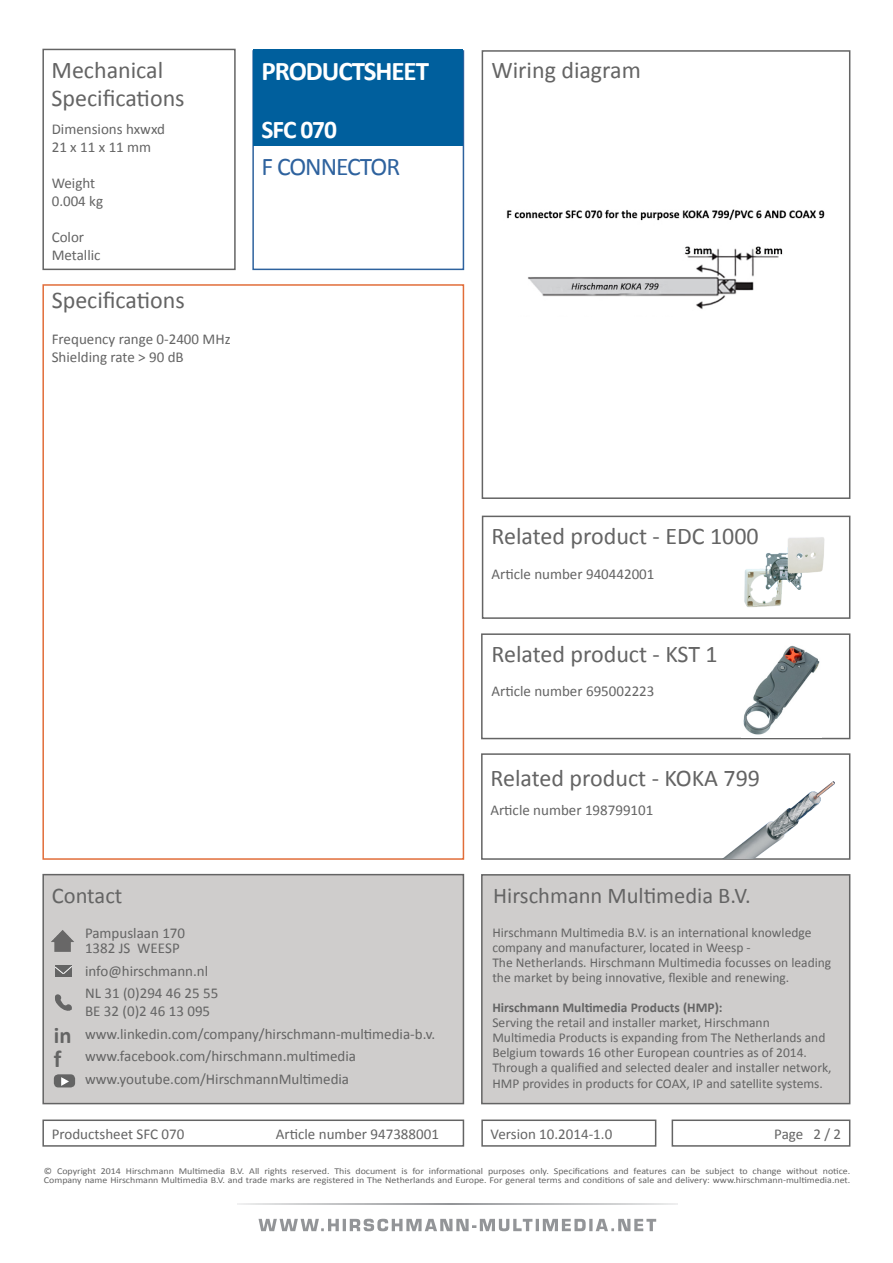
<style>
.page{position:relative;width:893px;height:1263px;background:#fff}
.page>*{position:absolute;margin:0;border:0;box-sizing:border-box;transform-origin:0 0}
.t1{font:700 27px "Calibri";letter-spacing:-.04em;color:#fff}
.t2{font:25.5px "Calibri";letter-spacing:-.04em;color:#2e629e}
.t3{font:700 25.5px "Calibri";letter-spacing:-.04em;color:#fff}
.t4{font:24px "Calibri";color:#646464}
.t5{font:700 24px "Calibri";color:#646464}
.t6{font:700 22.95px "Calibri";color:#646464}
.t7{font:22.5px "Calibri";color:#646464}
.t8{font:15px/18px "Calibri";color:#646464}
.t9{font:13.5px/15.3px "Calibri";color:#646464}
.t10{font:700 13.5px "Calibri";color:#646464}
.t11{font:9px/9px "Calibri";color:#646464;scale:1.1 1}
</style>
<div class="page">
<div style="left:482px;top:50px;width:368px;height:449px;border:2px solid #646464"></div>
<div style="left:482px;top:516px;width:368px;height:103px;border:2px solid #646464"></div>
<div style="left:43px;top:875px;width:420px;height:228px;background:#cfcdcc"></div>
<img style="left:51px;top:930px;width:23px;height:22px">
<div style="left:42px;top:874px;width:422px;height:230px;border:2px solid #646464"></div>
<div style="left:481px;top:753px;width:369px;height:107px;border:2px solid #646464"></div>
<div style="left:481px;top:633px;width:369px;height:106px;border:2px solid #646464"></div>
<div style="left:481px;top:874px;width:369px;height:230px;background:#cfcdcc;border:2px solid #646464"></div>
<img style="left:744px;top:537px;width:81px;height:70px">
<img style="left:722px;top:781px;width:119px;height:77px">
<img style="left:742px;top:645px;width:79px;height:93px">
<div style="left:42px;top:284px;width:422px;height:576px;border:2px solid #e16d39"></div>
<hr style="left:237px;top:1203px;width:441px;height:2px;background:#939598">
<svg style="left:259px;top:1219px;width:397px;height:12px"></svg>
<div style="left:42px;top:1119px;width:422px;height:28px;border:2px solid #646464"></div>
<div style="left:481px;top:1119px;width:175px;height:28px;border:2px solid #646464"></div>
<div style="left:672px;top:1119px;width:178px;height:28px;border:2px solid #646464"></div>
<div style="left:252px;top:50px;width:212px;height:220px;border:2px solid #2e629e"></div>
<div style="left:253px;top:49px;width:210px;height:97px;background:#005f9d"></div>
<div style="left:42px;top:49px;width:194px;height:221px;border:2px solid #646464"></div>
<div style="left:54px;top:1074px;width:21px;height:13px;background:#646464;border-radius:4px"></div>
<svg style="left:59px;top:1077px;width:13px;height:11px"></svg>
<div style="left:55px;top:965px;width:17px;height:11px;background:#646464"></div>
<svg style="left:55px;top:966px;width:17px;height:8px"></svg>
<svg style="left:55px;top:994px;width:17px;height:17px"></svg>
<img style="left:506px;top:209px;width:319px;height:100px">
<p class="t4" style="left:51px;top:54px;width:113px">Mechanical</p>
<p class="t4" style="left:491px;top:54px;width:151px">Wiring diagram</p>
<p class="t4" style="left:51px;top:83px;width:135px">Specifications</p>
<p class="t8" style="left:52px;top:120px;width:115px">Dimensions hxwxd<br>21 x 11 x 11 mm</p>
<p class="t8" style="left:52px;top:174px;width:53px">Weight<br>0.004 kg</p>
<p class="t8" style="left:52px;top:228px;width:50px">Color<br>Metallic</p>
<p class="t1" style="left:262px;top:54px;width:169px">PRODUCTSHEET</p>
<p class="t3" style="left:262px;top:113px;width:77px">SFC 070</p>
<p class="t2" style="left:262px;top:150px;width:140px">F CONNECTOR</p>
<p class="t4" style="left:52px;top:285px;width:135px">Specifications</p>
<p class="t8" style="left:52px;top:331px;width:180px">Frequency range 0-2400 MHz</p>
<p class="t8" style="left:52px;top:349px;width:133px">Shielding rate &gt; 90 dB</p>
<p class="t7" style="left:52px;top:881px;width:72px">Contact</p>
<p class="t6" style="left:54px;top:1020px;width:19px">in</p>
<p class="t5" style="left:54px;top:1044px;width:9px">f</p>
<p class="t8" style="left:85px;top:926px;width:102px;line-height:15px">Pampuslaan 170<br>1382 JS WEESP</p>
<p class="t8" style="left:85px;top:960px;width:135px;line-height:22.5px">info@hirschmann.nl<br>NL 31 (0)294 46 25 55</p>
<p class="t8" style="left:85px;top:1000px;width:352px;line-height:22.5px">BE 32 (0)2 46 13 095 www.linkedin.com/company/hirschmann-multimedia-b.v. www.facebook.com/hirschmann.multimedia</p>
<p class="t8" style="left:85px;top:1070px;width:266px">www.youtube.com/HirschmannMultimedia</p>
<p class="t4" style="left:491px;top:521px;width:269px">Related product - EDC 1000</p>
<p class="t8" style="left:491px;top:565px;width:165px">Article number 940442001</p>
<p class="t4" style="left:491px;top:638px;width:228px">Related product - KST 1</p>
<p class="t8" style="left:491px;top:682px;width:165px">Article number 695002223</p>
<p class="t4" style="left:490px;top:763px;width:271px">Related product - KOKA 799</p>
<p class="t8" style="left:490px;top:801px;width:165px">Article number 198799101</p>
<p class="t7" style="left:493px;top:881px;width:259px">Hirschmann Multimedia B.V.</p>
<p class="t9" style="left:492px;top:925px;width:340px">Hirschmann Multimedia B.V. is an international knowledge company and manufacturer, located in Weesp -<br>The Netherlands. Hirschmann Multimedia focusses on leading the market by being innovative, flexible and renewing.</p>
<p class="t10" style="left:492px;top:999px;width:232px">Hirschmann Multimedia Products (HMP):</p>
<p class="t9" style="left:492px;top:1015px;width:341px">Serving the retail and installer market, Hirschmann Multimedia Products is expanding from The Netherlands and Belgium towards 16 other European countries as of 2014.<br>Through a qualified and selected dealer and installer network, HMP provides in products for COAX, IP and satellite systems.</p>
<p class="t8" style="left:52px;top:1125px;width:134px">Productsheet SFC 070</p>
<p class="t8" style="left:276px;top:1125px;width:165px">Article number 947388001</p>
<p class="t8" style="left:491px;top:1125px;width:123px">Version 10.2014-1.0</p>
<p class="t8" style="left:774px;top:1125px;width:68px">Page 2 / 2</p>
<p class="t11" style="left:44px;top:1166px;width:735px">© Copyright 2014 Hirschmann Multimedia B.V. All rights reserved. This document is for informational purposes only. Specifications and features can be subject to change without notice.<br>Company name Hirschmann Multimedia B.V. and trade marks are registered in The Netherlands and Europe. For general terms and conditions of sale and delivery: www.hirschmann-multimedia.net.</p>
</div>
